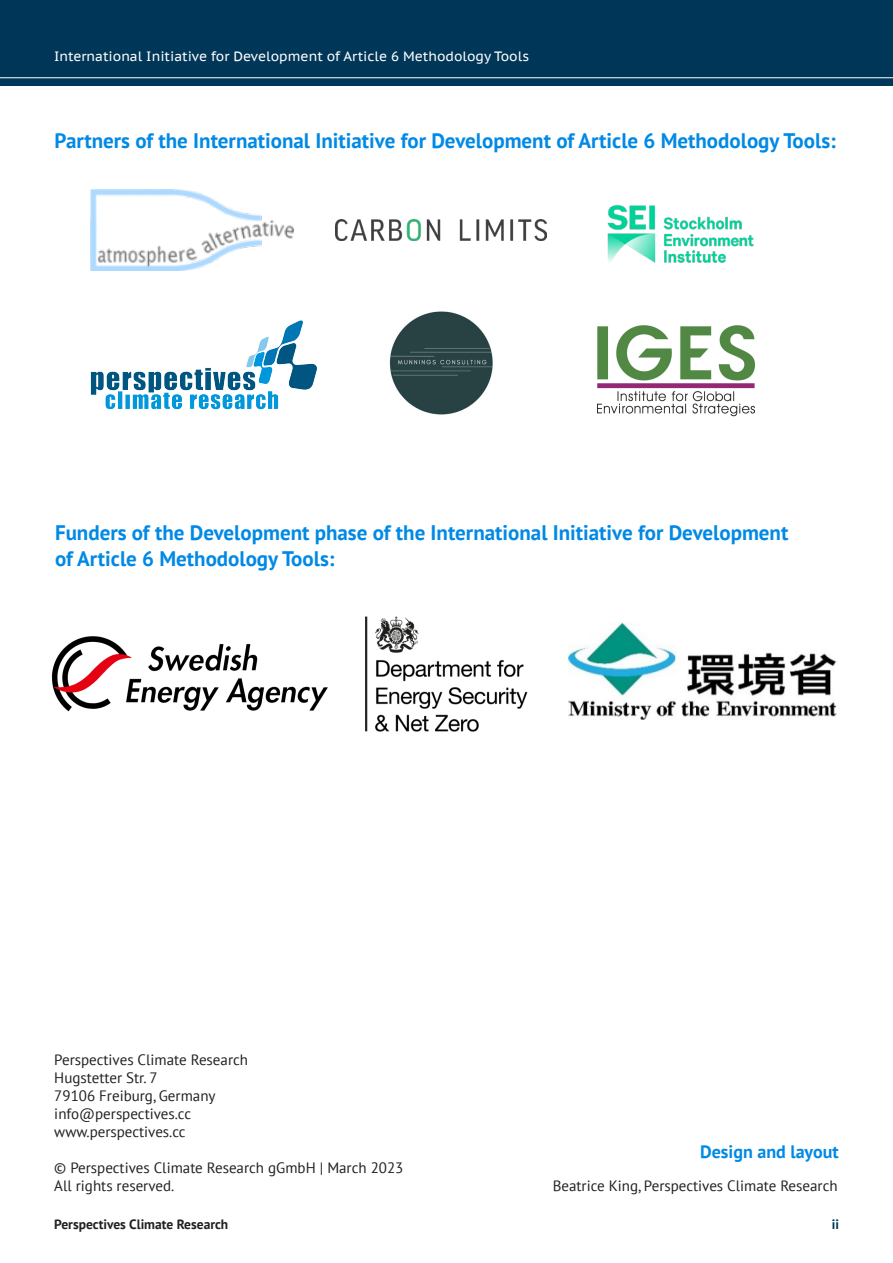
<style>
.page{position:relative;width:893px;height:1263px;background:#fff}
.page>*{position:absolute;margin:0;border:0;box-sizing:border-box;transform-origin:0 0}
.Box_table_title{font:700 21px "PT Sans";color:#0089e5}
.Box_table_title-2{font:700 18px "PT Sans";color:#0089e5}
.Body_text_-_normal{font:15px "PT Sans";color:#231f20}
.t1{font:13.5px "PT Sans Caption";color:#fff}
.t2{font:700 13.5px "PT Sans";color:#231f20}
.t3{font:700 13.5px "PT Sans";color:#003657}
</style>
<div class="page">
<div style="left:0;top:0;width:893px;height:85px;background:#003657"></div>
<hr style="left:0;top:77px;width:893px;height:1px;background:#fff">
<img style="left:389px;top:311px;width:104px;height:104px">
<img style="left:90px;top:320px;width:227px;height:90px">
<img style="left:51px;top:636px;width:277px;height:76px">
<img style="left:569px;top:622px;width:268px;height:98px">
<img style="left:607px;top:204px;width:147px;height:59px">
<img style="left:597px;top:326px;width:157px;height:90px">
<img style="left:335px;top:219px;width:212px;height:21px">
<img style="left:90px;top:189px;width:203px;height:81px">
<img style="left:365px;top:616px;width:163px;height:116px">
<p class="t1" style="left:54px;top:48px;width:477px">International Initiative for Development of Article 6 Methodology Tools</p>
<p class="Box_table_title" style="left:55px;top:126px;width:783px">Partners of the International Initiative for Development of Article 6 Methodology Tools:</p>
<p class="Box_table_title" style="left:55px;top:519px;width:735px">Funders of the Development phase of the International Initiative for Development</p>
<p class="Box_table_title" style="left:55px;top:544px;width:281px">of Article 6 Methodology Tools:</p>
<p class="Body_text_-_normal" style="left:54px;top:1050px;width:195px">Perspectives Climate Research</p>
<p class="Body_text_-_normal" style="left:54px;top:1068px;width:105px">Hugstetter Str. 7</p>
<p class="Body_text_-_normal" style="left:54px;top:1086px;width:163px">79106 Freiburg, Germany</p>
<p class="Body_text_-_normal" style="left:54px;top:1104px;width:138px">info@perspectives.cc</p>
<p class="Body_text_-_normal" style="left:54px;top:1122px;width:133px">www.perspectives.cc</p>
<p class="Body_text_-_normal" style="left:54px;top:1158px;width:351px">© Perspectives Climate Research gGmbH | March 2023</p>
<p class="Body_text_-_normal" style="left:54px;top:1176px;width:122px">All rights reserved.</p>
<p class="Body_text_-_normal" style="left:553px;top:1176px;width:286px">Beatrice King, Perspectives Climate Research</p>
<p class="Box_table_title-2" style="left:700px;top:1140px;width:140px">Design and layout</p>
<p class="t2" style="left:54px;top:1215px;width:176px">Perspectives Climate Research</p>
<p class="t3" style="left:832px;top:1215px;width:9px">ii</p>
</div>
